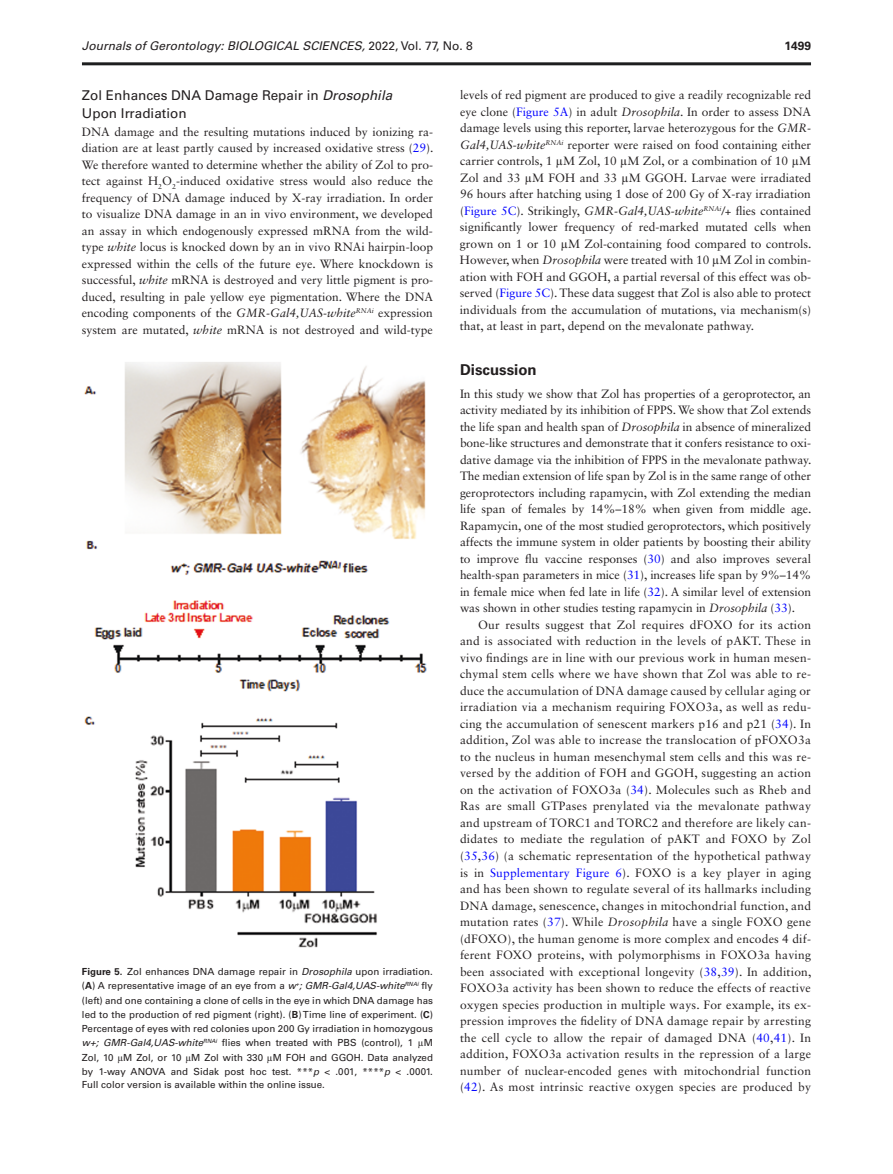
<style>
.page{position:relative;width:893px;height:1174px;background:#fff}
.page>*{position:absolute;margin:0;border:0;box-sizing:border-box;transform-origin:0 0}
.HeadA{font:700 15px "Univers LT Std";color:#231f20}
.HeadB{font:13.5px/18px "Univers LT Std";color:#231f20}
.Text{font:12px/16.5px "Sabon LT Std";color:#231f20;text-align:justify}
.TextInd{font:12px/16.5px "Sabon LT Std";letter-spacing:.02em;color:#231f20;text-align:justify}
.t1{font:italic 12px "Univers LT Std";color:#231f20}
.t2{font:700 12px "Univers LT Std";color:#231f20}
.FigCapt{font:9.75px/14.2px "Univers LT Std";color:#231f20;text-align:justify}
.s1{font-style:normal}
.s2{font-style:italic}
.s3{color:#00f}
.s4{font-weight:700}
.s5{font-family:"Gandhari Unicode"}
</style>
<div class="page">
<img style="left:84px;top:362px;width:343px;height:586px">
<hr style="left:82px;top:62px;width:729px;height:3px;background:#1d1e1f">
<p class="t1" style="left:82px;top:39px;width:392px">Journals of Gerontology: BIOLOGICAL SCIENCES, <span class="s1">2022, Vol. 77, No. 8</span></p>
<p class="t2" style="left:784px;top:39px;width:28px">1499</p>
<h3 class="HeadB" style="left:82px;top:86px;width:312px">Zol Enhances DNA Damage Repair in <span class="s2">Drosophila<br></span>Upon Irradiation</h3>
<p class="Text" style="left:82px;top:123px;width:353px">DNA damage and the resulting mutations induced by ionizing ra&shy;diation are at least partly caused by increased oxidative stress (<span class="s3">29</span>).<br>We therefore wanted to determine whether the ability of Zol to pro&shy;tect against H<sub>2</sub>O<sub>2</sub>-induced oxidative stress would also reduce the frequency of DNA damage induced by X-ray irradiation. In order to visualize DNA damage in an in vivo environment, we developed an assay in which endogenously expressed mRNA from the wild&shy;type <span class="s2">white</span> locus is knocked down by an in vivo RNAi hairpin-loop expressed within the cells of the future eye. Where knockdown is successful, <span class="s2">white</span> mRNA is destroyed and very little pigment is pro&shy;duced, resulting in pale yellow eye pigmentation. Where the DNA encoding components of the <span class="s2">GMR-Gal4,UAS-white</span><sup>RNAi</sup> expression system are mutated, <span class="s2">white</span> mRNA is not destroyed and wild-type</p>
<p class="FigCapt" style="left:82px;top:964px;width:353px"><span class="s4">Figure 5.</span> Zol enhances DNA damage repair in <span class="s2">Drosophila</span> upon irradiation. (<span class="s4">A</span>) A representative image of an eye from a <span class="s2">w</span><sup>+</sup><span class="s2">; GMR-Gal4,UAS-white</span><sup>RNAi</sup> fly (left) and one containing a clone of cells in the eye in which DNA damage has led to the production of red pigment (right). (<span class="s4">B</span>) Time line of experiment. (<span class="s4">C</span>)<br>Percentage of eyes with red colonies upon 200 Gy irradiation in homozygous <span class="s2">w+; GMR-Gal4,UAS-white</span><sup>RNAi</sup> flies when treated with PBS (control), 1 <span class="s5">μ</span>M Zol, 10 <span class="s5">μ</span>M Zol, or 10 <span class="s5">μ</span>M Zol with 330 <span class="s5">μ</span>M FOH and GGOH. Data analyzed by 1-way ANOVA and Sidak post hoc test. ***<span class="s2">p</span> &lt; .001, ****<span class="s2">p</span> &lt; .0001.</p>
<p class="FigCapt" style="left:82px;top:1078px;width:245px">Full color version is available within the online issue.</p>
<p class="Text" style="left:460px;top:87px;width:353px">levels of red pigment are produced to give a readily recognizable red eye clone (<span class="s3">Figure 5A</span>) in adult <span class="s2">Drosophila</span>. In order to assess DNA damage levels using this reporter, larvae heterozygous for the <span class="s2">GMR-Gal4,UAS-white</span><sup>RNAi</sup> reporter were raised on food containing either carrier controls, 1 <span class="s5">μ</span>M Zol, 10 <span class="s5">μ</span>M Zol, or a combination of 10 <span class="s5">μ</span>M Zol and 33 <span class="s5">μ</span>M FOH and 33 <span class="s5">μ</span>M GGOH. Larvae were irradiated 96 hours after hatching using 1 dose of 200 Gy of X-ray irradiation (<span class="s3">Figure 5C</span>). Strikingly, <span class="s2">GMR-Gal4,UAS-white</span><sup>RNAi</sup><span class="s2">/+</span> flies contained significantly lower frequency of red-marked mutated cells when grown on 1 or 10 <span class="s5">μ</span>M Zol-containing food compared to controls.<br>However, when <span class="s2">Drosophila</span> were treated with 10 <span class="s5">μ</span>M Zol in combin&shy;ation with FOH and GGOH, a partial reversal of this effect was ob&shy;served (<span class="s3">Figure 5C</span>). These data suggest that Zol is also able to protect individuals from the accumulation of mutations, via mechanism(s) that, at least in part, depend on the mevalonate pathway.</p>
<h2 class="HeadA" style="left:460px;top:361px;width:78px">Discussion</h2>
<p class="Text" style="left:460px;top:385px;width:353px">In this study we show that Zol has properties of a geroprotector, an activity mediated by its inhibition of FPPS. We show that Zol extends the life span and health span of <span class="s2">Drosophila</span> in absence of mineralized bone-like structures and demonstrate that it confers resistance to oxi&shy;dative damage via the inhibition of FPPS in the mevalonate pathway.<br>The median extension of life span by Zol is in the same range of other geroprotectors including rapamycin, with Zol extending the median life span of females by 14%–18% when given from middle age.<br>Rapamycin, one of the most studied geroprotectors, which positively affects the immune system in older patients by boosting their ability to improve flu vaccine responses (<span class="s3">30</span>) and also improves several health-span parameters in mice (<span class="s3">31</span>), increases life span by 9%–14% in female mice when fed late in life (<span class="s3">32</span>). A similar level of extension was shown in other studies testing rapamycin in <span class="s2">Drosophila</span> (<span class="s3">33</span>).</p>
<p class="TextInd" style="left:460px;top:616px;width:353px;text-indent:18px">Our results suggest that Zol requires dFOXO for its action and is associated with reduction in the levels of pAKT. These in vivo findings are in line with our previous work in human mesen&shy;chymal stem cells where we have shown that Zol was able to re&shy;duce the accumulation of DNA damage caused by cellular aging or irradiation via a mechanism requiring FOXO3a, as well as redu&shy;cing the accumulation of senescent markers p16 and p21 (<span class="s3">34</span>). In addition, Zol was able to increase the translocation of pFOXO3a to the nucleus in human mesenchymal stem cells and this was re&shy;versed by the addition of FOH and GGOH, suggesting an action on the activation of FOXO3a (<span class="s3">34</span>). Molecules such as Rheb and Ras are small GTPases prenylated via the mevalonate pathway and upstream of TORC1 and TORC2 and therefore are likely can&shy;didates to mediate the regulation of pAKT and FOXO by Zol (<span class="s3">35</span>,<span class="s3">36</span>) (a schematic representation of the hypothetical pathway is in <span class="s3">Supplementary Figure 6</span>). FOXO is a key player in aging and has been shown to regulate several of its hallmarks including DNA damage, senescence, changes in mitochondrial function, and mutation rates (<span class="s3">37</span>). While <span class="s2">Drosophila</span> have a single FOXO gene (dFOXO), the human genome is more complex and encodes 4 dif&shy;ferent FOXO proteins, with polymorphisms in FOXO3a having been associated with exceptional longevity (<span class="s3">38</span>,<span class="s3">39</span>). In addition, FOXO3a activity has been shown to reduce the effects of reactive oxygen species production in multiple ways. For example, its ex&shy;pression improves the fidelity of DNA damage repair by arresting the cell cycle to allow the repair of damaged DNA (<span class="s3">40</span>,<span class="s3">41</span>). In addition, FOXO3a activation results in the repression of a large number of nuclear-encoded genes with mitochondrial function (<span class="s3">42</span>). As most intrinsic reactive oxygen species are produced by</p>
</div>
